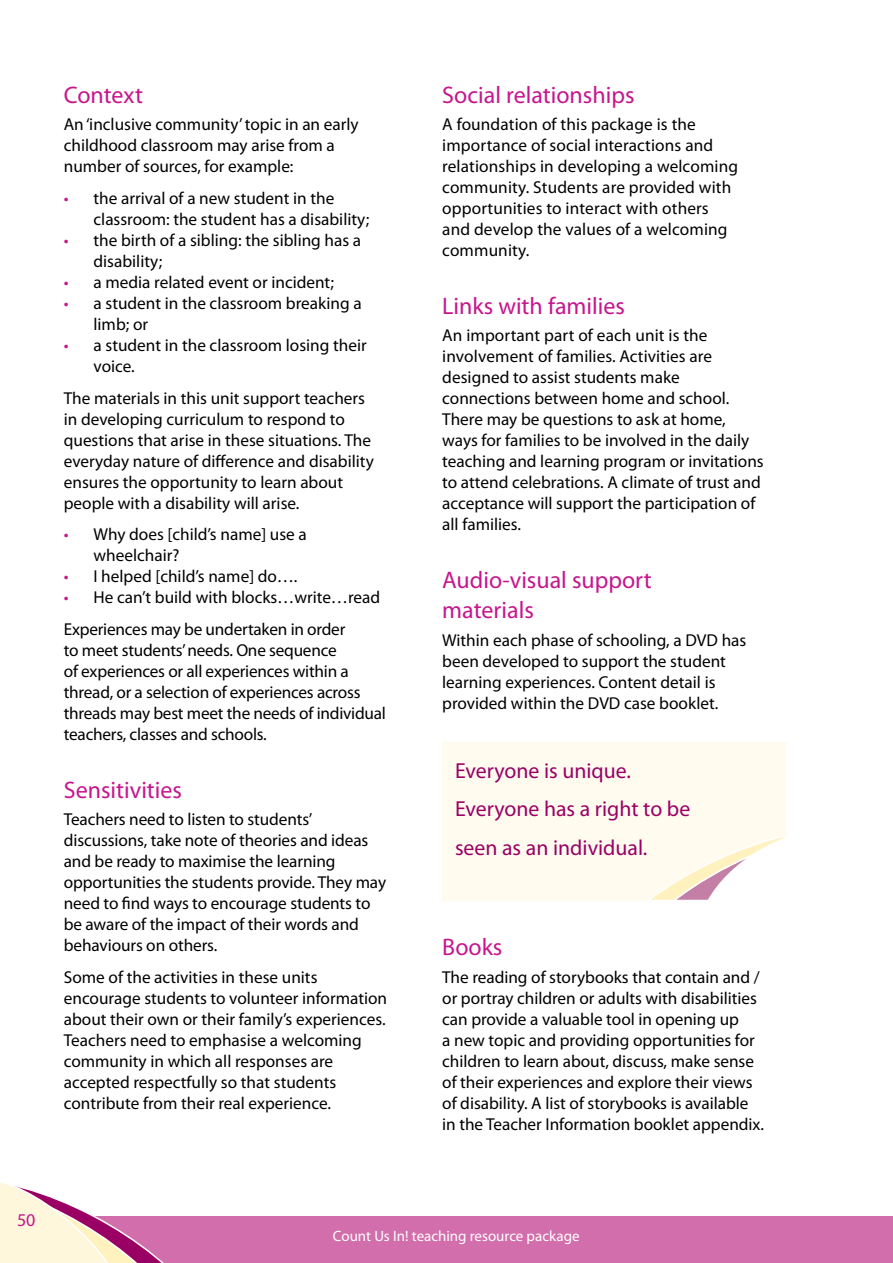
<style>
.page{position:relative;width:893px;height:1263px;background:#fff}
.page>*{position:absolute;margin:0;border:0;box-sizing:border-box;transform-origin:0 0}
.t1{font:24px/30px "Myriad Pro";color:#c6168d}
.t2{font:21.75px/38.1px "Myriad Pro";color:#9a0064}
.t3{font:18px "Myriad Pro";color:#c6168d}
.t4{font:17.25px/21px "Myriad Pro";color:#000}
.t5{font:15px "Myriad Pro";color:#fff}
.s1{color:#c6168d}
</style>
<div class="page">
<div style="left:0;top:1216px;width:893px;height:47px;background:#d26eab"></div>
<svg style="left:0;top:1182px;width:164px;height:81px"></svg>
<div style="left:442px;top:742px;width:344px;height:159px;background:#fffbef"></div>
<svg style="left:644px;top:834px;width:142px;height:67px"></svg>
<h1 class="t1" style="left:64px;top:80px;width:81px">Context</h1>
<p class="t4" style="left:64px;top:114px;width:296px">An ‘inclusive community’ topic in an early childhood classroom may arise from a number of sources, for example:</p>
<p class="t4" style="left:94px;top:187px;width:277px;text-indent:-30px"><span class="s1">•</span> the arrival of a new student in the classroom: the student has a disability;</p>
<p class="t4" style="left:94px;top:229px;width:269px;text-indent:-30px"><span class="s1">•</span> the birth of a sibling: the sibling has a disability;</p>
<p class="t4" style="left:64px;top:271px;width:272px"><span class="s1">•</span> a media related event or incident;</p>
<p class="t4" style="left:94px;top:292px;width:270px;text-indent:-30px"><span class="s1">•</span> a student in the classroom breaking a limb; or</p>
<p class="t4" style="left:94px;top:334px;width:275px;text-indent:-30px"><span class="s1">•</span> a student in the classroom losing their voice.</p>
<p class="t4" style="left:64px;top:387px;width:312px">The materials in this unit support teachers in developing curriculum to respond to questions that arise in these situations. The everyday nature of difference and disability ensures the opportunity to learn about people with a disability will arise.</p>
<p class="t4" style="left:94px;top:524px;width:215px;text-indent:-30px"><span class="s1">•</span> Why does [child’s name] use a wheelchair?</p>
<p class="t4" style="left:64px;top:566px;width:235px"><span class="s1">•</span> I helped [child’s name] do….</p>
<p class="t4" style="left:64px;top:581px;width:318px;line-height:31.7px"><span class="s1">•</span> He can’t build with blocks…write…read<br>Experiences may be undertaken in order</p>
<p class="t4" style="left:64px;top:639px;width:324px">to meet students’ needs. One sequence<br>of experiences or all experiences within a thread, or a selection of experiences across threads may best meet the needs of individual teachers, classes and schools.</p>
<h1 class="t1" style="left:64px;top:774px;width:120px">Sensitivities</h1>
<p class="t4" style="left:64px;top:808px;width:324px">Teachers need to listen to students’ discussions, take note of theories and ideas and be ready to maximise the learning opportunities the students provide. They may need to find ways to encourage students to be aware of the impact of their words and behaviours on others.</p>
<p class="t4" style="left:64px;top:966px;width:325px">Some of the activities in these units encourage students to volunteer information about their own or their family’s experiences.<br>Teachers need to emphasise a welcoming community in which all responses are accepted respectfully so that students contribute from their real experience.</p>
<h1 class="t1" style="left:442px;top:80px;width:194px">Social relationships</h1>
<p class="t4" style="left:442px;top:114px;width:297px">A foundation of this package is the importance of social interactions and relationships in developing a welcoming community. Students are provided with opportunities to interact with others and develop the values of a welcoming community.</p>
<h1 class="t1" style="left:442px;top:291px;width:184px">Links with families</h1>
<p class="t4" style="left:442px;top:325px;width:323px">An important part of each unit is the involvement of families. Activities are designed to assist students make connections between home and school.<br>There may be questions to ask at home, ways for families to be involved in the daily teaching and learning program or invitations to attend celebrations. A climate of trust and acceptance will support the participation of all families.</p>
<h1 class="t1" style="left:442px;top:565px;width:211px">Audio-visual support materials</h1>
<p class="t4" style="left:442px;top:629px;width:306px">Within each phase of schooling, a DVD has been developed to support the student learning experiences. Content detail is provided within the DVD case booklet.</p>
<p class="t2" style="left:455px;top:752px;width:237px">Everyone is unique.<br>Everyone has a right to be seen as an individual.</p>
<h1 class="t1" style="left:442px;top:932px;width:62px">Books</h1>
<p class="t4" style="left:442px;top:966px;width:323px">The reading of storybooks that contain and / or portray children or adults with disabilities can provide a valuable tool in opening up<br>a new topic and providing opportunities for children to learn about, discuss, make sense of their experiences and explore their views of disability. A list of storybooks is available in the Teacher Information booklet appendix.</p>
<p class="t3" style="left:17px;top:1208px;width:20px">50</p>
<p class="t5" style="left:333px;top:1227px;width:248px">Count Us In! teaching resource package</p>
</div>
